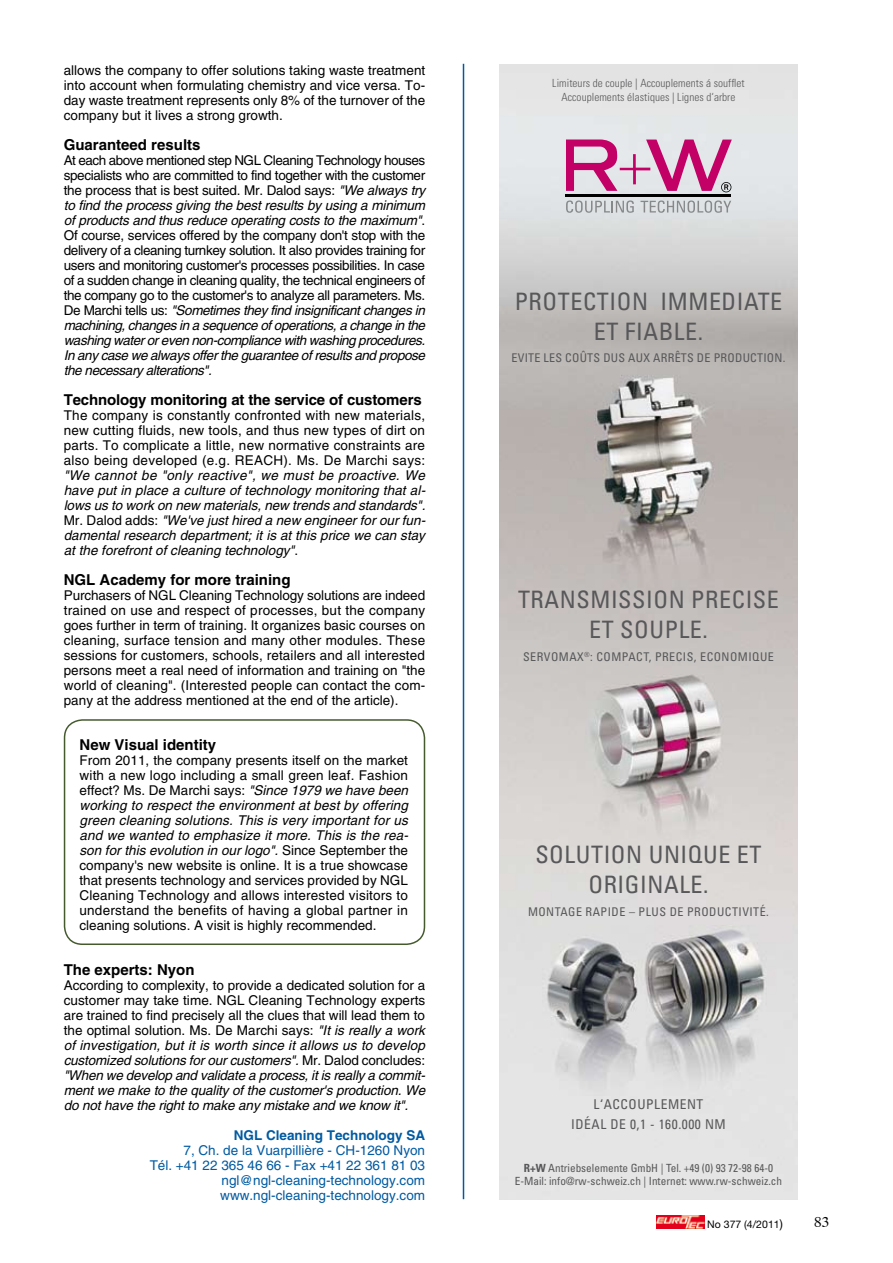
<style>
.page{position:relative;width:893px;height:1263px;background:#fff}
.page>*{position:absolute;margin:0;border:0;box-sizing:border-box;transform-origin:0 0}
.t1{font:condensed 24px/30.2px "Univers";letter-spacing:.025em;color:#58585a;text-align:center}
.t2{font:700 15px "Helvetica";color:#000}
.t3{font:13.5px/15px "Helvetica";color:#000;text-align:justify}
.t4{font:italic 13.5px/15px "Helvetica";letter-spacing:-.005em;color:#000;text-align:justify}
.t5{font:13.5px/15px "Helvetica";color:#005aa2;text-align:right}
.t6{font:condensed 13.5px/20.1px "Univers";letter-spacing:.04em;color:#58585a;text-align:center}
.t7{font:700 13.5px "Helvetica";color:#005aa2}
.t8{font:13.5px "Helvetica";letter-spacing:.02em;color:#000}
.t9{font:condensed 12px "Univers";letter-spacing:.04em;color:#58585a}
.t10{font:condensed 12px "Univers";letter-spacing:.02em;color:#58585a}
.t11{font:condensed 11.25px/13.5px "Univers";color:#58585a;text-align:center}
.t12{font:300 condensed 11.25px/13.5px "Univers";letter-spacing:.005em;color:#58585a;text-align:center}
.t13{font:10.5px "Helvetica Neue";color:#000}
.s1{font-style:italic}
.s2{font-style:normal}
.s3{font-weight:700}
.s4{font-size:12px}
</style>
<div class="page">
<svg style="left:656px;top:1215px;width:1px;height:13px"></svg>
<img style="left:657px;top:1215px;width:47px;height:13px">
<div style="left:64px;top:719px;width:361px;height:226px;border:2px solid #455b2d;border-radius:18px"></div>
<img style="left:499px;top:64px;width:298px;height:1135px">
<svg style="left:566px;top:200px;width:68px;height:13px"></svg>
<svg style="left:640px;top:200px;width:91px;height:13px"></svg>
<hr style="left:565px;top:194px;width:166px;height:3px;background:#000">
<svg style="left:566px;top:139px;width:166px;height:53px;background:#d691b8"></svg>
<hr style="left:463px;top:64px;width:1px;height:1135px;background:#005aa2">
<p class="t3" style="left:64px;top:63px;width:363px">allows the company to offer solutions taking waste treatment into account when formulating chemistry and vice versa. To&shy;day waste treatment represents only 8% of the turnover of the company but it lives a strong growth.</p>
<p class="t2" style="left:64px;top:135px;width:138px">Guaranteed results</p>
<p class="t3" style="left:64px;top:153px;width:363px">At each above mentioned step NGL Cleaning Technology houses specialists who are committed to find together with the customer the process that is best suited. M r. Dalod says: <span class="s1">"We always try to find the process giving the best results by using a minimum of products and thus reduce operating costs to the maximum"</span>.<br>Of course, services offered by the company don't stop with the delivery of a cleaning turnkey solution. It also provides training for users and monitoring customer's processes possibilities. In case of a sudden change in cleaning quality, the technical engineers of the company go to the customer's to analyze all parameters. Ms.<br>De Marchi tells us: <span class="s1">"Sometimes they find insignificant changes in machining, changes in a sequence of operations, a change in the washing water or even non-compliance with washing procedures.<br>In any case we always offer the guarantee of results and propose the necessary alterations".</span></p>
<p class="t2" style="left:64px;top:390px;width:359px">Technology monitoring at the service of customers</p>
<p class="t3" style="left:64px;top:408px;width:363px">The company is constantly confronted with new materials, new cutting fluids, new tools, and thus new types of dirt on parts. To complicate a little, new normative constraints are also being developed (e.g. REA</p>
<p class="t8" style="left:263px;top:452px;width:163px">CH). Ms. De Marchi says:</p>
<p class="t4" style="left:64px;top:468px;width:363px">"We cannot be "only reactive", we must be proactive. We have put in place a culture of technology monitoring that al&shy;lows us to work on new materials, new trends and standards".<br><span class="s2">M r. Dalod adds:</span> "We've just hired a new engineer for our fun&shy;damental research department; it is at this price we can stay at the forefront of cleaning technology"<span class="s2">.</span></p>
<p class="t2" style="left:64px;top:570px;width:228px">NGL Academy for more training</p>
<p class="t3" style="left:64px;top:588px;width:363px">Purchasers of NGL Cleaning Technology solutions are indeed trained on use and respect of processes, but the company goes further in term of training. It organizes basic courses on cleaning, surface tension and many other modules. These sessions for customers, schools, retailers and all interested persons meet a real need of information and training on "the world of cleaning". (Interested people can contact the com&shy;pany at the address mentioned at the end of the article).</p>
<p class="t2" style="left:80px;top:735px;width:138px">New Visual identity</p>
<p class="t3" style="left:79px;top:753px;width:330px">From 2011, the company presents itself on the market with a new logo including a small green leaf. Fashion effect? M s. De M archi says: <span class="s1">"Since 1979 we have been working to respect the environment at best by offering green cleaning solutions. This is very important for us and we wanted to emphasize it more. This is the rea&shy;son for this evolution in our logo".</span> Since September the company's new website is online. It is a true showcase that presents technology and services provided by N GL Cleaning Technology and allows interested visitors to understand the benefits of having a global partner in cleaning solutions. A visit is highly recommended.</p>
<p class="t2" style="left:64px;top:960px;width:132px">The experts: Nyon</p>
<p class="t4" style="left:64px;top:978px;width:363px"><span class="s2">According to complexity, to provide a dedicated solution for a customer may take time. NGL Cleaning Technology experts are trained to find precisely all the clues that will lead them to the optimal solution. Ms. De Marchi says:</span> "It is really a work of investigation, but it is worth since it allows us to develop customized solutions for our customers". <span class="s2">M r. Dalod concludes: </span>"When we develop and validate a process, it is really a commit&shy;ment we make to the quality of the customer's production. We do not have the right to make any mistake and we know it".</p>
<p class="t7" style="left:234px;top:1127px;width:193px">NGL Cleaning Technology SA</p>
<p class="t5" style="left:150px;top:1143px;width:277px">7, Ch. de la Vuarpillière - CH-1260 Nyon<br>Tél. +41 22 365 46 66 - Fax +41 22 361 81 03 ngl@ngl-cleaning-technology.com www.ngl-cleaning-technology.com</p>
<p class="t12" style="left:552px;top:76px;width:194px">Limiteurs de couple | Accouplements á soufflet<br>Accouplements élastiques | Lignes d‘arbre</p>
<h1 class="t1" style="left:515px;top:286px;width:269px">PROTECTION IMMEDIATE<br>ET FIABLE.</h1>
<p class="t10" style="left:511px;top:351px;width:275px">EVITE LES COÛTS DUS AUX ARRÊTS DE PRODUCTION.</p>
<h1 class="t1" style="left:518px;top:584px;width:262px">TRANSMISSION PRECISE<br>ET SOUPLE.</h1>
<p class="t9" style="left:523px;top:649px;width:252px">SERVOMAX<sup>®</sup>: COMPACT, PRECIS, ECONOMIQUE</p>
<h1 class="t1" style="left:535px;top:839px;width:228px">SOLUTION UNIQUE ET<br>ORIGINALE.</h1>
<p class="t9" style="left:528px;top:904px;width:242px">MONTAGE RAPIDE – PLUS DE PRODUCTIVITÉ.</p>
<p class="t6" style="left:571px;top:1094px;width:156px">L‘ACCOUPLEMENT<br>IDÉAL DE 0,1 - 160.000 NM</p>
<p class="t11" style="left:515px;top:1160px;width:269px"><span class="s3">R+W</span> Antriebselemente GmbH | Tel. +49 (0) 93 72-98 64-0<br>E-Mail: info@rw-schweiz.ch | Internet: www.rw-schweiz.ch</p>
<p class="t13" style="left:707px;top:1218px;width:77px">No 377 (4/2011<span class="s4">)</span></p>
</div>
